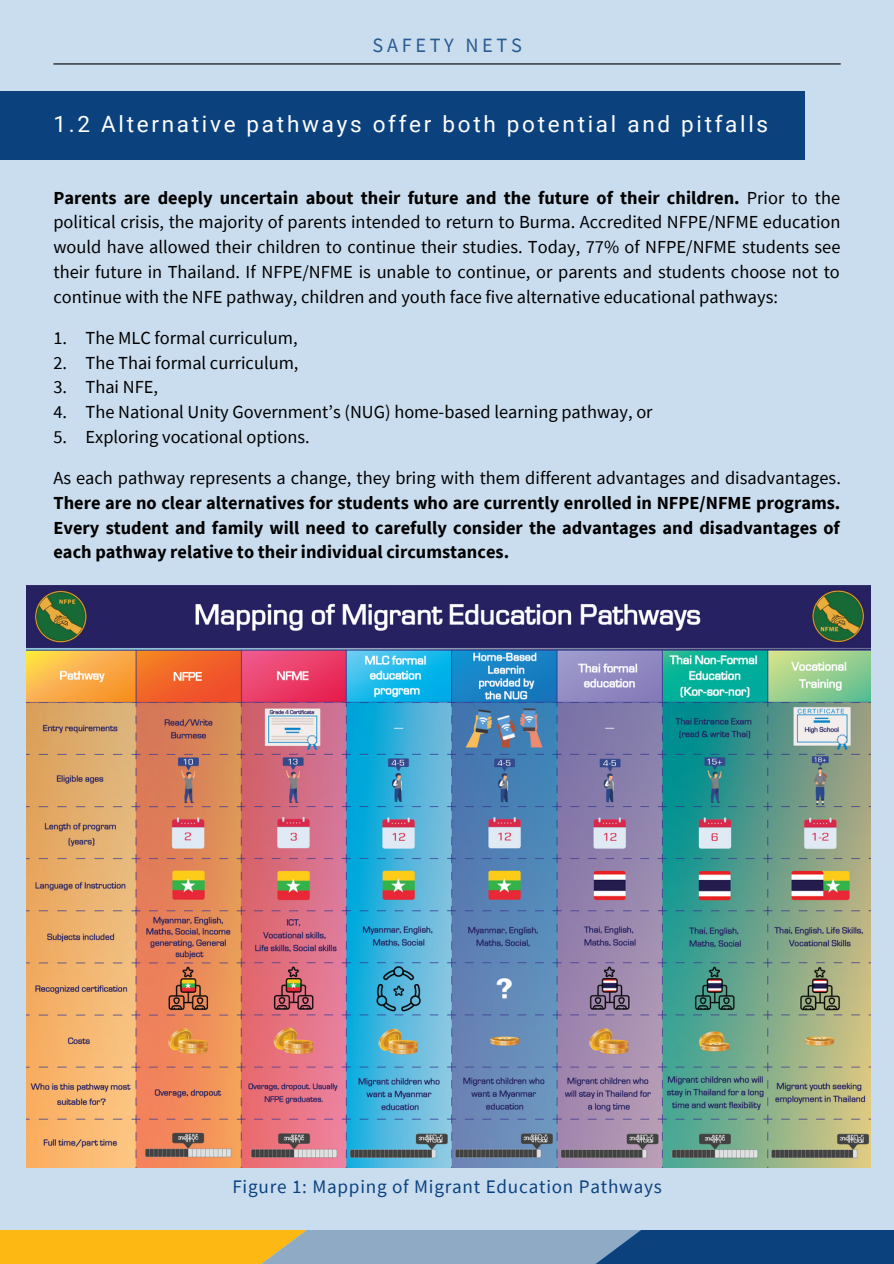
<style>
.page{position:relative;width:894px;height:1264px;background:#fff}
.page>*{position:absolute;margin:0;border:0;box-sizing:border-box;transform-origin:0 0}
.t1{font:22.5px "Roboto";letter-spacing:.12em;color:#fff}
.t2{font:20.25px "Source Sans Pro";letter-spacing:.18em;color:#2a5b91}
.t3{font:19.2px "Source Sans Pro";letter-spacing:.04em;color:#0b427e}
.t4{font:18.3px/24.8px "Source Sans Pro";color:#000;text-align:justify}
.t5{font:700 18.3px/24.8px "Source Sans Pro";color:#000;text-align:justify}
.s1{font-weight:700}
.s2{font-weight:400}
</style>
<div class="page">
<div style="left:0;top:0;width:893px;height:1263px;background:#caddef"></div>
<svg style="left:53px;top:63px;width:788px;height:90px"></svg>
<hr style="left:54px;top:63px;width:786px;height:1px;background:#000">
<svg style="left:0;top:1230px;width:893px;height:33px;background:#898e76"></svg>
<img style="left:26px;top:585px;width:844px;height:582px">
<div style="left:0;top:91px;width:804px;height:68px;background:#0b427e"></div>
<p class="t2" style="left:372px;top:32px;width:151px">SAFETY NETS</p>
<p class="t1" style="left:53px;top:111px;width:716px">1.2 Alternative pathways offer both potential and pitfalls</p>
<p class="t4" style="left:53px;top:185px;width:788px"><span class="s1">Parents are deeply uncertain about their future and the future of their children.</span> Prior to the political crisis, the majority of parents intended to return to Burma. Accredited NFPE/NFME education would have allowed their children to continue their studies. Today, 77% of NFPE/NFME students see their future in Thailand. If NFPE/NFME is unable to continue, or parents and students choose not to continue with the NFE pathway, children and youth face five alternative educational pathways:</p>
<p class="t4" style="left:53px;top:325px;width:245px">1. The MLC formal curriculum,</p>
<p class="t4" style="left:53px;top:350px;width:246px">2. The Thai formal curriculum,</p>
<p class="t4" style="left:53px;top:374px;width:106px">3. Thai NFE,</p>
<p class="t4" style="left:53px;top:399px;width:600px">4. The National Unity Government’s (NUG) home-based learning pathway, or</p>
<p class="t4" style="left:53px;top:424px;width:258px">5. Exploring vocational options.</p>
<p class="t5" style="left:53px;top:465px;width:788px"><span class="s2">As each pathway represents a change, they bring with them different advantages and disadvantages.<br></span>There are no clear alternatives for students who are currently enrolled in NFPE/NFME programs.<br>Every student and family will need to carefully consider the advantages and disadvantages of each pathway relative to their individual circumstances.</p>
<p class="t3" style="left:232px;top:1174px;width:431px">Figure 1: Mapping of Migrant Education Pathways</p>
</div>
